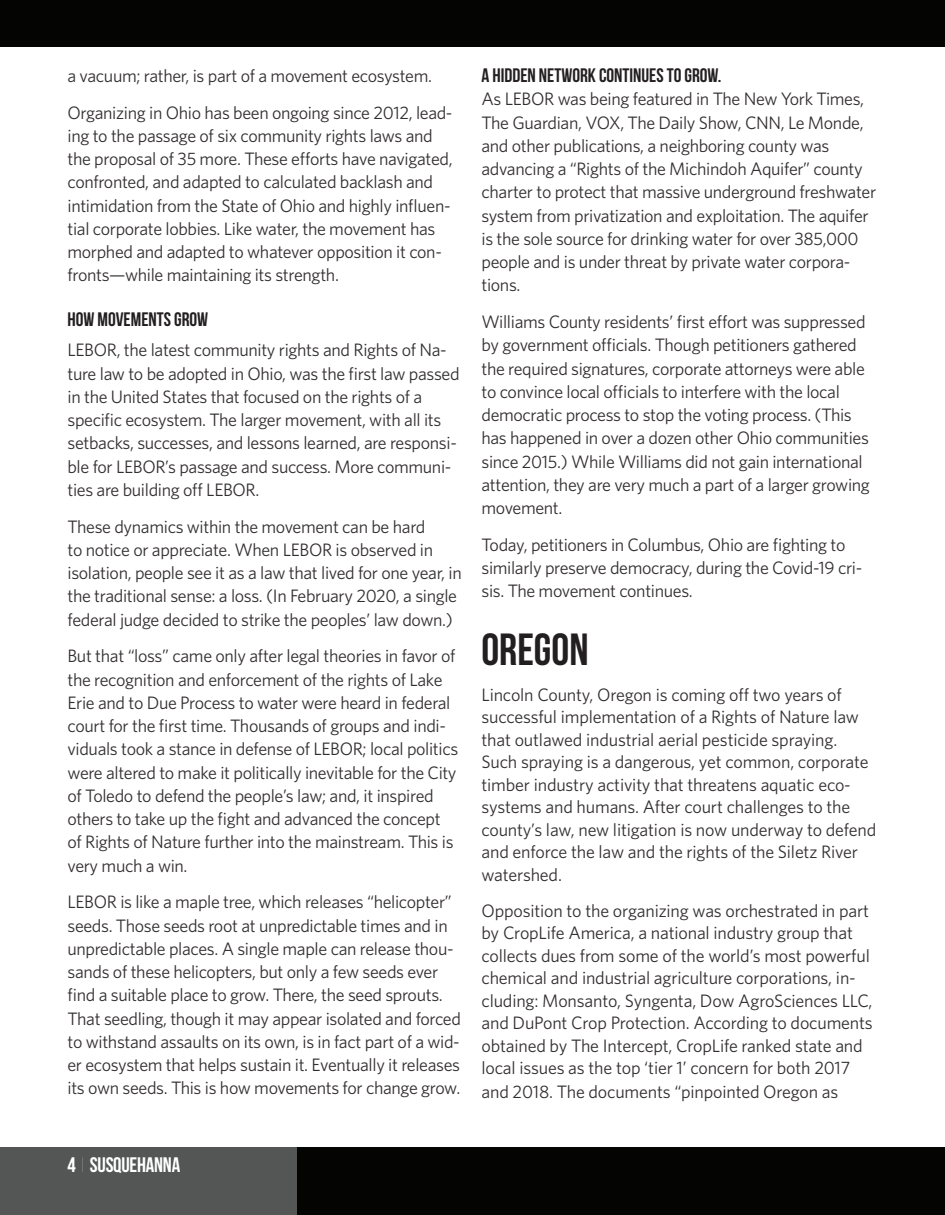
<style>
.page{position:relative;width:945px;height:1215px;background:#fff}
.page>*{position:absolute;margin:0;border:0;box-sizing:border-box;transform-origin:0 0}
.Title_2{font:700 45px "Bebas Neue";color:#231f20}
.t1{font:700 21px "Bebas Neue";letter-spacing:-.01em;color:#fff}
.Small_Caps{font:700 19.5px "Bebas Neue";color:#231f20}
.Title_2-2{font:18px/23.2px "Whitney";letter-spacing:-.02em;color:#332f30}
.s1{font-weight:100}
</style>
<div class="page">
<div style="left:0;top:1148px;width:945px;height:67px;background:#040503"></div>
<div style="left:0;top:1148px;width:297px;height:67px;background:#545555"></div>
<div style="left:0;top:0;width:945px;height:47px;background:#040503"></div>
<p class="Title_2-2" style="left:68px;top:64px;width:366px">a vacuum; rather, is part of a movement ecosystem.</p>
<p class="Title_2-2" style="left:68px;top:100px;width:387px">Organizing in Ohio has been ongoing since 2012, lead&shy;ing to the passage of six community rights laws and the proposal of 35 more. These efforts have navigated, confronted, and adapted to calculated backlash and intimidation from the State of Ohio and highly influen&shy;tial corporate lobbies. Like water, the movement has morphed and adapted to whatever opposition it con&shy;fronts—while maintaining its strength.</p>
<p class="Small_Caps" style="left:68px;top:309px;width:142px">HOW MOVEMENTS GROW</p>
<p class="Title_2-2" style="left:68px;top:338px;width:394px">LEBOR, the latest community rights and Rights of Na&shy;ture law to be adopted in Ohio, was the first law passed in the United States that focused on the rights of a specific ecosystem. The larger movement, with all its setbacks, successes, and lessons learned, are responsi&shy;ble for LEBOR’s passage and success. More communi&shy;ties are building off LEBOR.</p>
<p class="Title_2-2" style="left:68px;top:514px;width:396px">These dynamics within the movement can be hard<br>to notice or appreciate. When LEBOR is observed in isolation, people see it as a law that lived for one year, in the traditional sense: a loss. (In February 2020, a single federal judge decided to strike the peoples’ law down.)</p>
<p class="Title_2-2" style="left:68px;top:644px;width:392px">But that “loss” came only after legal theories in favor of the recognition and enforcement of the rights of Lake Erie and to Due Process to water were heard in federal court for the first time. Thousands of groups and indi&shy;viduals took a stance in defense of LEBOR; local politics were altered to make it politically inevitable for the City of Toledo to defend the people’s law; and, it inspired others to take up the fight and advanced the concept of Rights of Nature further into the mainstream. This is very much a win.</p>
<p class="Title_2-2" style="left:68px;top:890px;width:395px">LEBOR is like a maple tree, which releases “helicopter” seeds. Those seeds root at unpredictable times and in unpredictable places. A single maple can release thou&shy;sands of these helicopters, but only a few seeds ever find a suitable place to grow. There, the seed sprouts.<br>That seedling, though it may appear isolated and forced to withstand assaults on its own, is in fact part of a wid&shy;er ecosystem that helps sustain it. Eventually it releases its own seeds. This is how movements for change grow.</p>
<p class="Small_Caps" style="left:482px;top:65px;width:241px">A HIDDEN NETWORK CONTINUES TO GROW.</p>
<p class="Title_2-2" style="left:482px;top:87px;width:396px">As LEBOR was being featured in The New York Times, The Guardian, VOX, The Daily Show, CNN, Le Monde, and other publications, a neighboring county was advancing a “Rights of the Michindoh Aquifer” county charter to protect that massive underground freshwater system from privatization and exploitation. The aquifer is the sole source for drinking water for over 385,000 people and is under threat by private water corpora&shy;tions.</p>
<p class="Title_2-2" style="left:482px;top:310px;width:390px">Williams County residents’ first effort was suppressed by government officials. Though petitioners gathered the required signatures, corporate attorneys were able to convince local officials to interfere with the local democratic process to stop the voting process. (This has happened in over a dozen other Ohio communities since 2015.) While Williams did not gain international attention, they are very much a part of a larger growing movement.</p>
<p class="Title_2-2" style="left:482px;top:533px;width:382px">Today, petitioners in Columbus, Ohio are fighting to similarly preserve democracy, during the Covid-19 cri&shy;sis. The movement continues.</p>
<p class="Title_2" style="left:482px;top:625px;width:109px">OREGON</p>
<p class="Title_2-2" style="left:482px;top:683px;width:396px;line-height:22.5px">Lincoln County, Oregon is coming off two years of successful implementation of a Rights of Nature law that outlawed industrial aerial pesticide spraying.<br>Such spraying is a dangerous, yet common, corporate timber industry activity that threatens aquatic eco&shy;systems and humans. After court challenges to the county’s law, new litigation is now underway to defend and enforce the law and the rights of the Siletz River watershed.</p>
<p class="Title_2-2" style="left:482px;top:899px;width:393px;line-height:22.6px">Opposition to the organizing was orchestrated in part by CropLife America, a national industry group that collects dues from some of the world’s most powerful chemical and industrial agriculture corporations, in&shy;cluding: Monsanto, Syngenta, Dow AgroSciences LLC, and DuPont Crop Protection. According to documents obtained by The Intercept, CropLife ranked state and local issues as the top ‘tier 1’ concern for both 2017 and 2018. The documents “pinpointed Oregon as</p>
<p class="t1" style="left:68px;top:1153px;width:114px">4 <span class="s1">|</span> SUSQUEHANNA</p>
</div>
